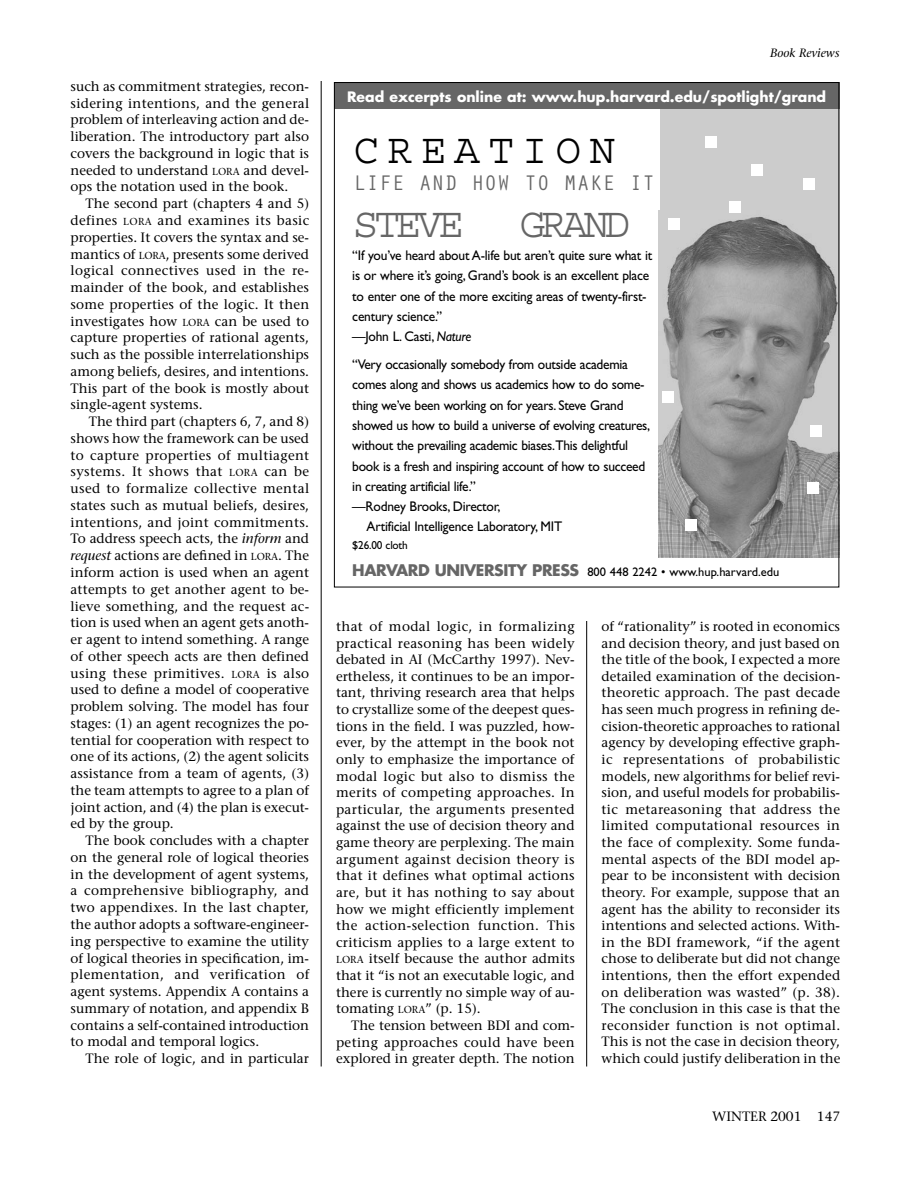
<style>
.page{position:relative;width:918px;height:1188px;background:#fff}
.page>*{position:absolute;margin:0;border:0;box-sizing:border-box;transform-origin:0 0}
.t1{font:42.15px "Courier";letter-spacing:-.095em;color:#666}
.t2{font:42.15px "Courier";letter-spacing:.2em;color:#000}
.t3{font:21.9px "Orator";letter-spacing:-.01em;color:#666}
.t4{font:14.1px/20.2px "Gill Sans";letter-spacing:-.02em;color:#000;scale:.96 1}
.t5{font:700 14.1px "Futura";color:#fff}
.t6{font:13.5px/16.8px "Stone Serif";color:#000;text-align:justify}
.t7{font:12.45px "Gill Sans";color:#000}
.t8{font:italic 12px "Stone Serif";color:#000}
.t9{font:11.7px "Gill Sans";letter-spacing:-.015em;color:#000;scale:.96 1}
.s1{font-size:10.2px}
.s2{font-style:italic}
.s3{font-family:"Futura";font-weight:700;font-size:15.6px;color:#666}
</style>
<div class="page">
<hr style="left:321px;top:81px;width:1px;height:985px;background:#000">
<hr style="left:586px;top:621px;width:1px;height:445px;background:#000">
<div style="left:660px;top:102px;width:179px;height:455px;background:#ccc"></div>
<img style="left:659px;top:210px;width:181px;height:348px">
<div style="left:334px;top:82px;width:505px;height:27px;background:#666"></div>
<div style="left:705px;top:136px;width:11px;height:11px;background:#fff"></div>
<div style="left:751px;top:164px;width:11px;height:11px;background:#fff"></div>
<div style="left:729px;top:201px;width:11px;height:12px;background:#fff"></div>
<div style="left:811px;top:425px;width:11px;height:11px;background:#fff"></div>
<div style="left:803px;top:179px;width:12px;height:11px;background:#fff"></div>
<div style="left:669px;top:218px;width:11px;height:11px;background:#fff"></div>
<div style="left:807px;top:482px;width:11px;height:11px;background:#fff"></div>
<div style="left:662px;top:391px;width:12px;height:12px;background:#fff"></div>
<div style="left:685px;top:520px;width:11px;height:11px;background:#fff"></div>
<p class="t6" style="left:71px;top:79px;width:240px">such as commitment strategies, recon&shy;sidering intentions, and the general problem of interleaving action and de&shy;liberation. The introductory part also covers the background in logic that is needed to understand <span class="s1">LORA</span> and devel&shy;ops the notation used in the book.</p>
<p class="t6" style="left:71px;top:197px;width:240px;text-indent:15px">The second part (chapters 4 and 5) defines <span class="s1">LORA</span> and examines its basic properties. It covers the syntax and se&shy;mantics of <span class="s1">LORA</span>, presents some derived logical connectives used in the re&shy;mainder of the book, and establishes some properties of the logic. It then investigates how <span class="s1">LORA</span> can be used to capture properties of rational agents, such as the possible interrelationships among beliefs, desires, and intentions.<br>This part of the book is mostly about single-agent systems.</p>
<p class="t6" style="left:71px;top:414px;width:240px;text-indent:18px">The third part (chapters 6, 7, and 8) shows how the framework can be used to capture properties of multiagent systems. It shows that <span class="s1">LORA</span> can be used to formalize collective mental states such as mutual beliefs, desires, intentions, and joint commitments.<br>To address speech acts, the <span class="s2">inform</span> and <span class="s2">request</span> actions are defined in <span class="s1">LORA</span>. The inform action is used when an agent attempts to get another agent to be&shy;lieve something, and the request ac&shy;tion is used when an agent gets anoth&shy;er agent to intend something. A range of other speech acts are then defined using these primitives. <span class="s1">LORA</span> is also used to define a model of cooperative problem solving. The model has four stages: (1) an agent recognizes the po&shy;tential for cooperation with respect to one of its actions, (2) the agent solicits assistance from a team of agents, (3) the team attempts to agree to a plan of joint action, and (4) the plan is execut&shy;ed by the group.</p>
<p class="t6" style="left:71px;top:834px;width:240px;text-indent:15px">The book concludes with a chapter on the general role of logical theories in the development of agent systems, a comprehensive bibliography, and two appendixes. In the last chapter, the author adopts a software-engineer&shy;ing perspective to examine the utility of logical theories in specification, im&shy;plementation, and verification of agent systems. Appendix A contains a summary of notation, and appendix B contains a self-contained introduction to modal and temporal logics.</p>
<p class="t6" style="left:86px;top:1051px;width:225px">The role of logic, and in particular</p>
<p class="t8" style="left:770px;top:48px;width:71px">Book Reviews</p>
<p class="t5" style="left:347px;top:90px;width:481px">Read excerpts online at: www.hup.harvard.edu/spotlight/grand</p>
<h1 class="t2" style="left:353px;top:137px;width:263px">CREATION</h1>
<h2 class="t3" style="left:353px;top:169px;width:304px">LIFE AND HOW TO MAKE IT</h2>
<h1 class="t1" style="left:353px;top:210px;width:112px">STEVE</h1>
<h1 class="t1" style="left:520px;top:210px;width:112px">GRAND</h1>
<p class="t4" style="left:352px;top:247px;width:314px">“If you’ve heard about A-life but aren’t quite sure what it is or where it’s going, Grand’s book is an excellent place to enter one of the more exciting areas of twenty-first&shy;century science.”<br>—John L. Casti, <span class="s2">Nature</span></p>
<p class="t4" style="left:352px;top:356px;width:289px">“Very occasionally somebody from outside academia</p>
<p class="t4" style="left:352px;top:376px;width:306px">comes along and shows us academics how to do some-</p>
<p class="t4" style="left:352px;top:396px;width:284px">thing we’ve been working on for years. Steve Grand</p>
<p class="t4" style="left:352px;top:417px;width:312px">showed us how to build a universe of evolving creatures,</p>
<p class="t4" style="left:352px;top:437px;width:289px">without the prevailing academic biases.This delightful</p>
<p class="t4" style="left:352px;top:457px;width:307px">book is a fresh and inspiring account of how to succeed</p>
<p class="t4" style="left:352px;top:478px;width:130px">in creating artificial life.”</p>
<p class="t4" style="left:352px;top:498px;width:156px">—Rodney Brooks, Director,</p>
<p class="t4" style="left:367px;top:518px;width:205px">Artificial Intelligence Laboratory, MIT</p>
<p class="t9" style="left:352px;top:541px;width:59px">$26.00 cloth</p>
<p class="t7" style="left:352px;top:568px;width:429px"><span class="s3">HARVARD UNIVERSITY PRESS</span> 800 448 2242 • www.hup.harvard.edu</p>
<p class="t6" style="left:336px;top:619px;width:240px">that of modal logic, in formalizing practical reasoning has been widely debated in AI (McCarthy 1997). Nev&shy;ertheless, it continues to be an impor&shy;tant, thriving research area that helps to crystallize some of the deepest ques&shy;tions in the field. I was puzzled, how&shy;ever, by the attempt in the book not only to emphasize the importance of modal logic but also to dismiss the merits of competing approaches. In particular, the arguments presented against the use of decision theory and game theory are perplexing. The main argument against decision theory is that it defines what optimal actions are, but it has nothing to say about how we might efficiently implement the action-selection function. This criticism applies to a large extent to <span class="s1">LORA</span> itself because the author admits that it “is not an executable logic, and there is currently no simple way of au&shy;tomating <span class="s1">LORA</span>” (p. 15).</p>
<p class="t6" style="left:336px;top:1018px;width:240px;text-indent:15px">The tension between BDI and com&shy;peting approaches could have been explored in greater depth. The notion</p>
<p class="t6" style="left:602px;top:619px;width:240px">of “rationality” is rooted in economics and decision theory, and just based on the title of the book, I expected a more detailed examination of the decision&shy;theoretic approach. The past decade has seen much progress in refining de&shy;cision-theoretic approaches to rational agency by developing effective graph&shy;ic representations of probabilistic models, new algorithms for belief revi&shy;sion, and useful models for probabilis&shy;tic metareasoning that address the limited computational resources in the face of complexity. Some funda&shy;mental aspects of the BDI model ap&shy;pear to be inconsistent with decision theory. For example, suppose that an agent has the ability to reconsider its intentions and selected actions. With&shy;in the BDI framework, “if the agent chose to deliberate but did not change intentions, then the effort expended on deliberation was wasted” (p. 38).<br>The conclusion in this case is that the reconsider function is not optimal.<br>This is not the case in decision theory, which could justify deliberation in the</p>
<p class="t6" style="left:712px;top:1110px;width:129px">WINTER 2001 147</p>
</div>
